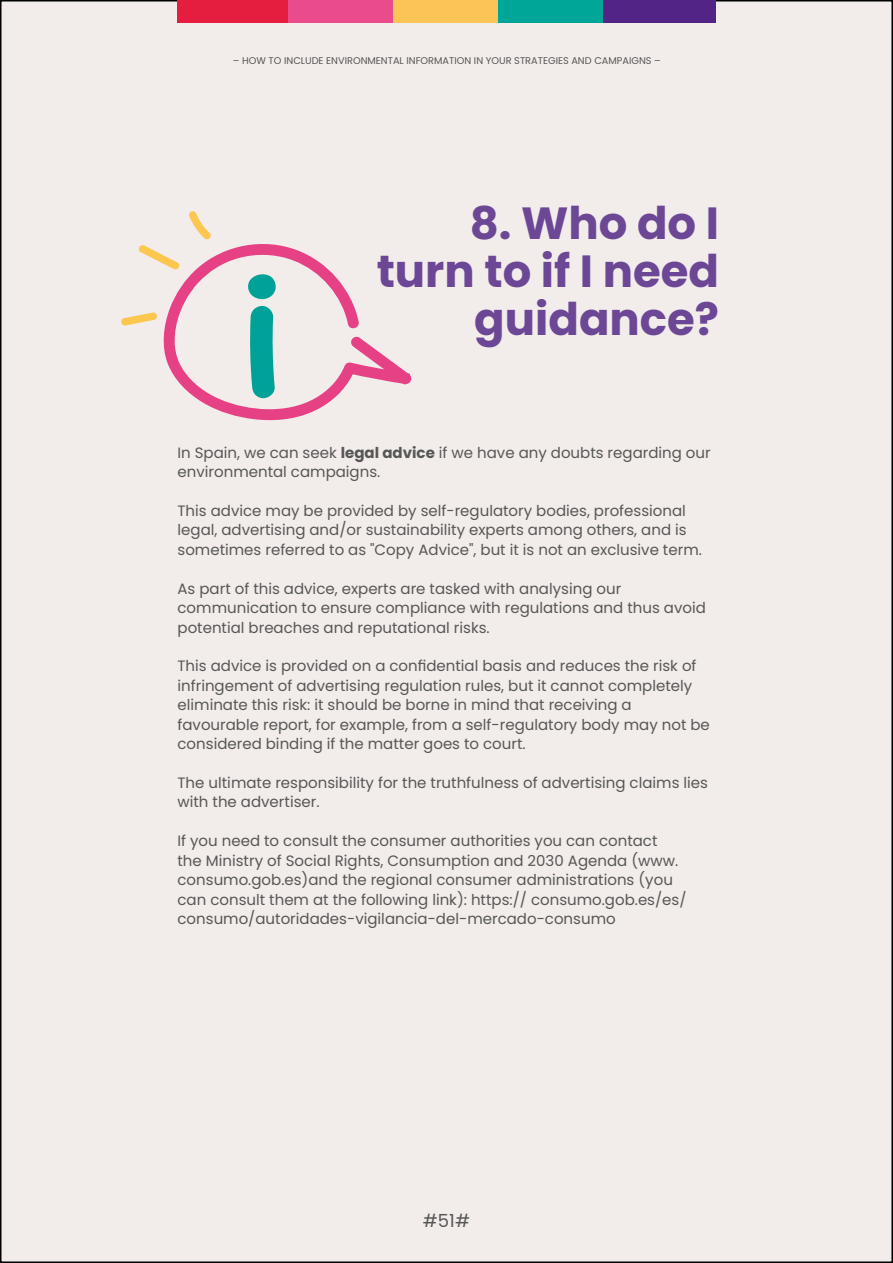
<style>
.page{position:relative;width:893px;height:1263px;background:#fff}
.page>*{position:absolute;margin:0;border:0;box-sizing:border-box;transform-origin:0 0}
.Cuerpo_del_texto__8{font:700 45px/48px "Poppins";color:#6c4796;text-align:right}
.t1{font:18px "Poppins";color:#575756}
.Cuerpo_del_texto__5{font:15px/19.5px "Poppins";color:#575756}
.t2{font:9.75px "Poppins";color:#575756}
.s1{font-weight:700}
.s2{color:#f2edea}
</style>
<div class="page">
<div style="left:1px;top:1px;width:891px;height:1261px;background:#f2edea"></div>
<svg style="left:0;top:0;width:1px;height:1263px"></svg>
<div style="left:177px;top:0;width:111px;height:23px;background:#e51e3f"></div>
<div style="left:288px;top:0;width:105px;height:23px;background:#ea4b8d"></div>
<div style="left:393px;top:0;width:105px;height:23px;background:#fcc457"></div>
<div style="left:498px;top:0;width:105px;height:23px;background:#00a698"></div>
<div style="left:603px;top:0;width:113px;height:23px;background:#522486"></div>
<svg style="left:121px;top:211px;width:289px;height:208px"></svg>
<p class="t2" style="left:233px;top:55px;width:429px">– HOW TO INCLUDE ENVIRONMENTAL INFORMATION IN YOUR STRATEGIES AND CAMPAIGNS –</p>
<p class="Cuerpo_del_texto__8" style="left:377px;top:199px;width:344px">8. Who do I turn to if I need guidance?</p>
<p class="Cuerpo_del_texto__5" style="left:178px;top:443px;width:535px">In Spain, we can seek <span class="s1">legal advice</span> if we have any doubts regarding our environmental campaigns.</p>
<p class="Cuerpo_del_texto__5" style="left:178px;top:501px;width:526px">This advice may be provided by self-regulatory bodies, professional legal, advertising and/or sustainability experts among others, and is sometimes referred to as "Copy Advice", but it is not an exclusive term.</p>
<p class="Cuerpo_del_texto__5" style="left:178px;top:579px;width:530px">As part of this advice, experts are tasked with analysing our communication to ensure compliance with regulations and thus avoid potential breaches and reputational risks.</p>
<p class="Cuerpo_del_texto__5" style="left:178px;top:656px;width:534px">This advice is provided on a confidential basis and reduces the risk of infringement of advertising regulation rules, but it cannot completely eliminate this risk: it should be borne in mind that receiving a favourable report, for example, from a self-regulatory body may not be considered binding if the matter goes to court.</p>
<p class="Cuerpo_del_texto__5" style="left:178px;top:773px;width:532px">The ultimate responsibility for the truthfulness of advertising claims lies with the advertiser.</p>
<p class="Cuerpo_del_texto__5" style="left:178px;top:831px;width:510px">If you need to consult the consumer authorities you can contact<br>the Ministry of Social Rights, Consumption and 2030 Agenda (www. consumo.gob.es)and the regional consumer administrations (you can consult them at the following link): https:// consumo.gob.es/es/ consumo/autoridades-vigilancia-del-mercado-consumo<span class="s2">.</span></p>
<p class="t1" style="left:423px;top:1210px;width:49px">#51#</p>
</div>
